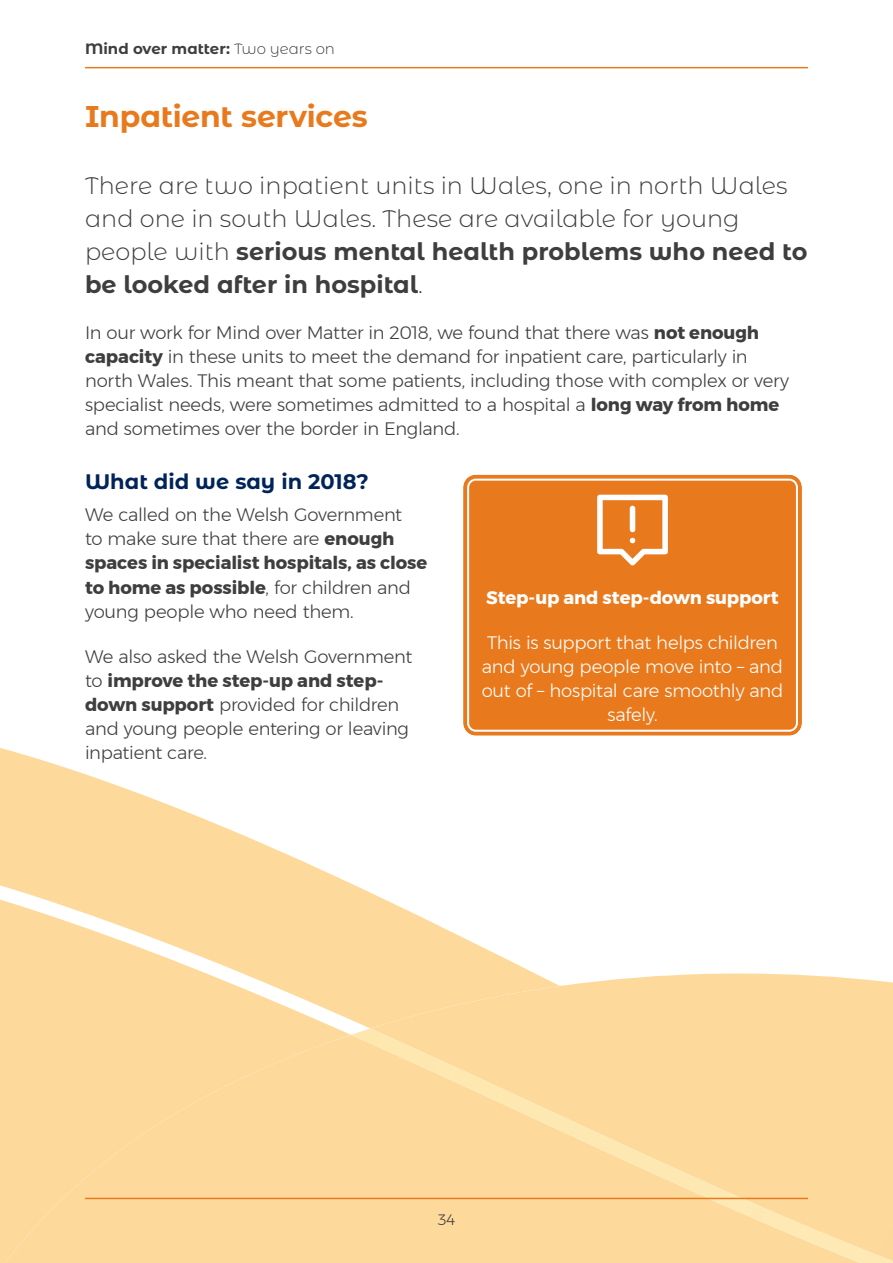
<style>
.page{position:relative;width:893px;height:1263px;background:#fff}
.page>*{position:absolute;margin:0;border:0;box-sizing:border-box;transform-origin:0 0}
.Heading_1{font:700 30px "Montserrat Alternates";letter-spacing:-.01em;color:#e87a1d}
.Intro-paragraph{font:300 24px/33px "Montserrat Alternates";color:#3e3e3f}
.Heading_2{font:700 21px "Montserrat Alternates";color:#002459}
.Body-copy{font:300 18px/24px "Montserrat";letter-spacing:-.015em;color:#3e3e3f}
.Body-copy-2{font:300 18px/24px "Montserrat";letter-spacing:-.015em;color:#fff;text-align:center}
.Body-copy-3{font:700 18px "Montserrat";letter-spacing:-.005em;color:#fff}
.t1{font:700 15px "Montserrat Alternates";letter-spacing:-.005em;color:#3e3e3f}
.t2{font:300 15px "Montserrat";color:#3e3e3f}
.s1{font-weight:300}
.s2{font-weight:700}
</style>
<div class="page">
<svg style="left:0;top:748px;width:534px;height:225px"></svg>
<div style="left:0;top:973px;width:893px;height:290px;background:#fdda9c"></div>
<img style="left:351px;top:1028px;width:542px;height:235px">
<hr style="left:85px;top:1198px;width:723px;height:1px;background:#e87a1d">
<hr style="left:85px;top:67px;width:723px;height:1px;background:#e87a1d">
<div style="left:463px;top:475px;width:339px;height:261px;background:#e87a1d;border-radius:13px"></div>
<div style="left:457px;top:469px;width:351px;height:273px;border:6px solid #fff;border-radius:16px"></div>
<div style="left:467px;top:479px;width:331px;height:253px;border:2px solid #fff;border-radius:8px"></div>
<svg style="left:597px;top:495px;width:71px;height:71px"></svg>
<p class="t1" style="left:85px;top:38px;width:251px">Mind over matter: <span class="s1">Two years on</span></p>
<h1 class="Heading_1" style="left:85px;top:95px;width:284px">Inpatient services</h1>
<p class="Intro-paragraph" style="left:85px;top:169px;width:724px">There are two inpatient units in Wales, one in north Wales and one in south Wales. These are available for young people with <span class="s2">serious mental health problems who need to be looked after in hospital</span>.</p>
<p class="Body-copy" style="left:85px;top:320px;width:706px">In our work for Mind over Matter in 2018, we found that there was <span class="s2">not enough capacity</span> in these units to meet the demand for inpatient care, particularly in north Wales. This meant that some patients, including those with complex or very specialist needs, were sometimes admitted to a hospital a <span class="s2">long way from home </span>and sometimes over the border in England.</p>
<p class="Heading_2" style="left:85px;top:466px;width:285px">What did we say in 2018?</p>
<p class="Body-copy" style="left:85px;top:503px;width:344px">We called on the Welsh Government<br>to make sure that there are <span class="s2">enough spaces in specialist hospitals, as close to home as possible</span>, for children and young people who need them.</p>
<p class="Body-copy" style="left:85px;top:644px;width:329px">We also asked the Welsh Government to <span class="s2">improve the step-up and step&shy;down support</span> provided for children and young people entering or leaving inpatient care.</p>
<p class="Body-copy-3" style="left:486px;top:583px;width:294px">Step-up and step-down support</p>
<p class="Body-copy-2" style="left:482px;top:631px;width:303px">This is support that helps children and young people move into – and out of – hospital care smoothly and safely.</p>
<p class="t2" style="left:438px;top:1208px;width:19px">34</p>
</div>
